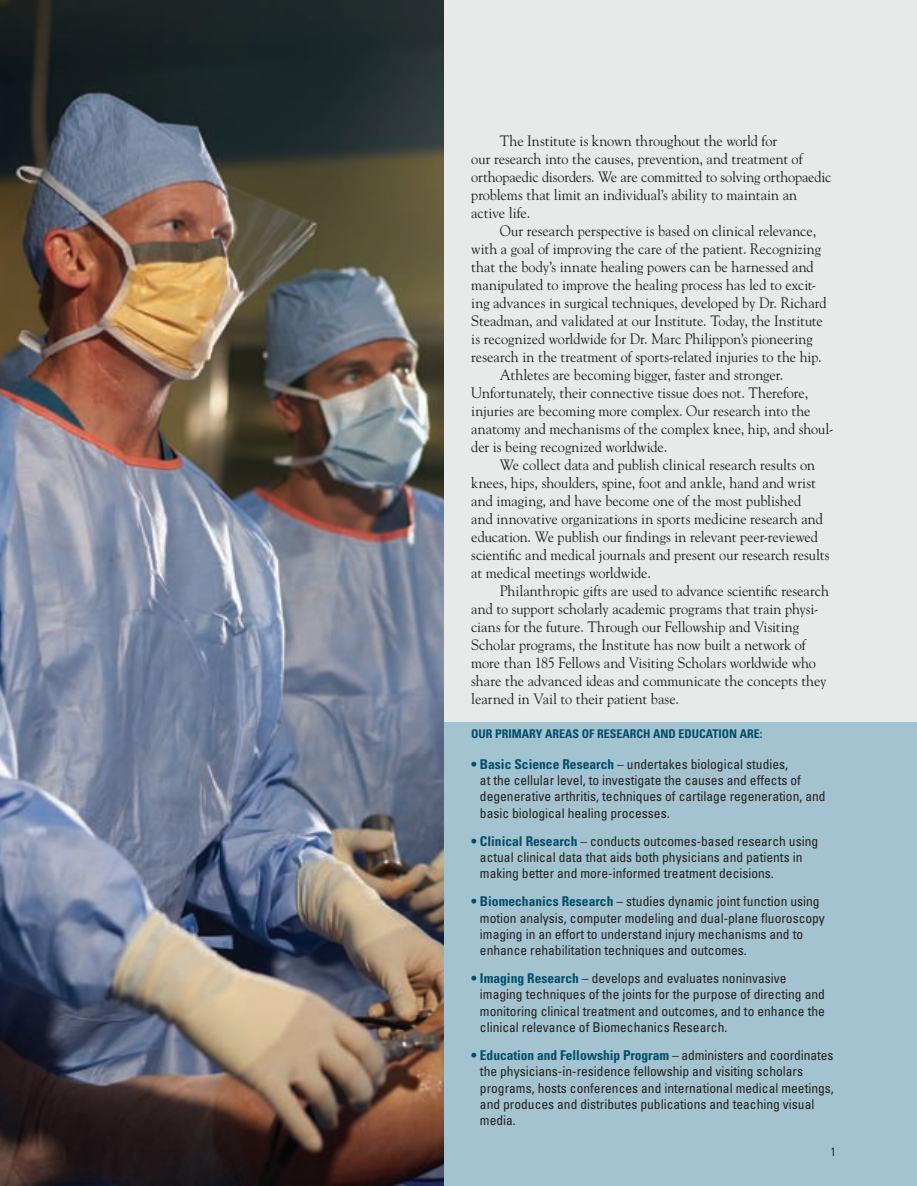
<style>
.page{position:relative;width:917px;height:1186px;background:#fff}
.page>*{position:absolute;margin:0;border:0;box-sizing:border-box;transform-origin:0 0}
.t1{font:15px/18px "Goudy";color:#231f20;scale:.95 1}
.t2{font:condensed 13.5px/16.2px "Univers";color:#231f20}
.t3{font:700 condensed 12px "Univers";color:#014d6b}
.t4{font:condensed 12px "Univers";color:#231f20;scale:.95 1}
.s1{font-weight:700;color:#014d6b}
</style>
<div class="page">
<img style="left:0;top:0;width:444px;height:1185px">
<div style="left:444px;top:718px;width:473px;height:467px;background:#a2c3cf"></div>
<div style="left:444px;top:0;width:473px;height:721px;background:#e7eae9"></div>
<p class="t1" style="left:471px;top:131px;width:380px;text-indent:29px">The Institute is known throughout the world for<br>our research into the causes, prevention, and treatment of orthopaedic disorders. We are committed to solving orthopaedic problems that limit an individual’s ability to maintain an active life.</p>
<p class="t1" style="left:500px;top:221px;width:335px">Our research perspective is based on clinical relevance,</p>
<p class="t1" style="left:471px;top:239px;width:370px">with a goal of improving the care of the patient. Recognizing</p>
<p class="t1" style="left:471px;top:257px;width:362px">that the body’s innate healing powers can be harnessed and</p>
<p class="t1" style="left:471px;top:275px;width:365px">manipulated to improve the healing process has led to excit-</p>
<p class="t1" style="left:471px;top:293px;width:376px">ing advances in surgical techniques, developed by Dr. Richard</p>
<p class="t1" style="left:471px;top:311px;width:372px">Steadman, and validated at our Institute. Today, the Institute</p>
<p class="t1" style="left:471px;top:329px;width:361px">is recognized worldwide for Dr. Marc Philippon’s pioneering</p>
<p class="t1" style="left:471px;top:347px;width:370px">research in the treatment of sports-related injuries to the hip.</p>
<p class="t1" style="left:500px;top:365px;width:300px">Athletes are becoming bigger, faster and stronger.</p>
<p class="t1" style="left:471px;top:383px;width:356px">Unfortunately, their connective tissue does not. Therefore,</p>
<p class="t1" style="left:471px;top:401px;width:358px">injuries are becoming more complex. Our research into the</p>
<p class="t1" style="left:471px;top:419px;width:383px">anatomy and mechanisms of the complex knee, hip, and shoul-</p>
<p class="t1" style="left:471px;top:437px;width:208px">der is being recognized worldwide.</p>
<p class="t1" style="left:500px;top:455px;width:333px">We collect data and publish clinical research results on</p>
<p class="t1" style="left:471px;top:473px;width:364px">knees, hips, shoulders, spine, foot and ankle, hand and wrist</p>
<p class="t1" style="left:471px;top:491px;width:349px">and imaging, and have become one of the most published</p>
<p class="t1" style="left:471px;top:509px;width:372px">and innovative organizations in sports medicine research and</p>
<p class="t1" style="left:471px;top:527px;width:367px">education. We publish our findings in relevant peer-reviewed</p>
<p class="t1" style="left:471px;top:545px;width:378px">scientific and medical journals and present our research results</p>
<p class="t1" style="left:471px;top:563px;width:191px">at medical meetings worldwide.</p>
<p class="t1" style="left:500px;top:581px;width:348px">Philanthropic gifts are used to advance scientific research</p>
<p class="t1" style="left:471px;top:599px;width:367px">and to support scholarly academic programs that train physi-</p>
<p class="t1" style="left:471px;top:617px;width:347px">cians for the future. Through our Fellowship and Visiting</p>
<p class="t1" style="left:471px;top:635px;width:354px">Scholar programs, the Institute has now built a network of</p>
<p class="t1" style="left:471px;top:653px;width:364px">more than 185 Fellows and Visiting Scholars worldwide who</p>
<p class="t1" style="left:471px;top:671px;width:375px">share the advanced ideas and communicate the concepts they</p>
<p class="t1" style="left:471px;top:689px;width:220px">learned in Vail to their patient base.</p>
<p class="t3" style="left:471px;top:726px;width:293px">Our Primary Areas of Research and Education are:</p>
<p class="t2" style="left:480px;top:756px;width:347px;text-indent:-9px"><span class="s1">• Basic Science Research</span> – undertakes biological studies,<br>at the cellular level, to investigate the causes and effects of degenerative arthritis, techniques of cartilage regeneration, and basic biological healing processes.</p>
<p class="t2" style="left:480px;top:832px;width:340px;text-indent:-9px"><span class="s1">• Clinical Research</span> – conducts outcomes-based research using actual clinical data that aids both physicians and patients in making better and more-informed treatment decisions.</p>
<p class="t2" style="left:480px;top:893px;width:346px;text-indent:-9px"><span class="s1">• Biomechanics Research</span> – studies dynamic joint function using motion analysis, computer modeling and dual-plane fluoroscopy imaging in an effort to understand injury mechanisms and to enhance rehabilitation techniques and outcomes.</p>
<p class="t2" style="left:480px;top:970px;width:346px;text-indent:-9px"><span class="s1">• Imaging Research</span> – develops and evaluates noninvasive imaging techniques of the joints for the purpose of directing and monitoring clinical treatment and outcomes, and to enhance the clinical relevance of Biomechanics Research.</p>
<p class="t2" style="left:480px;top:1047px;width:355px;text-indent:-9px"><span class="s1">• Education and Fellowship Program</span> – administers and coordinates the physicians-in-residence fellowship and visiting scholars programs, hosts conferences and international medical meetings, and produces and distributes publications and teaching visual media.</p>
<p class="t4" style="left:831px;top:1144px;width:7px">1</p>
</div>
